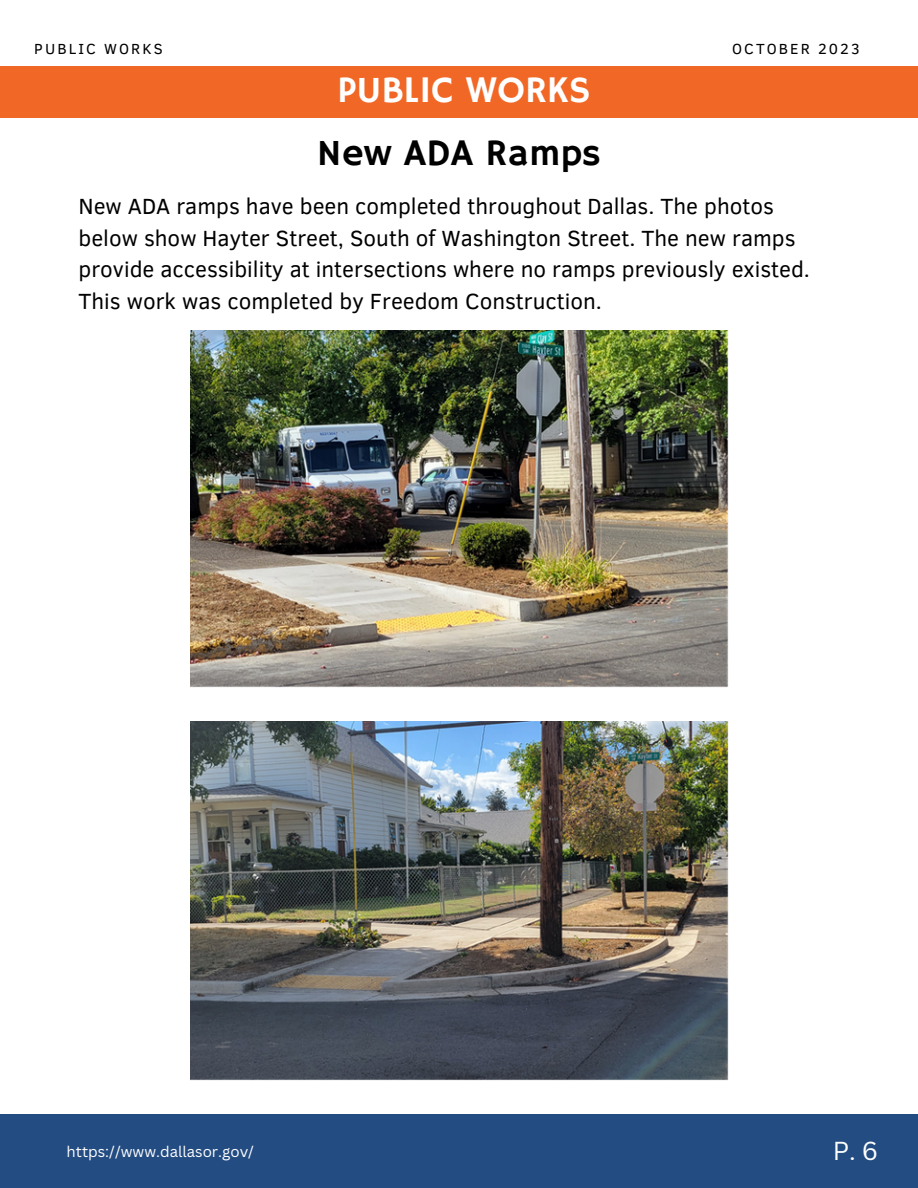
<style>
.page{position:relative;width:918px;height:1188px;background:#fff}
.page>*{position:absolute;margin:0;border:0;box-sizing:border-box;transform-origin:0 0}
.t1{font:37.5px "Hammersmith One";color:#fff}
.t2{font:37.5px "Hammersmith One";color:#000}
.t3{font:25.35px "Canva Sans";color:#fff}
.t4{font:22.5px/31.5px "Clear Sans";color:#000}
.t5{font:15px "Canva Sans";color:#fff}
.t6{font:15px "Clear Sans";letter-spacing:.14em;color:#000}
</style>
<div class="page">
<div style="left:0;top:1114px;width:918px;height:74px;background:#234c82"></div>
<div style="left:0;top:66px;width:918px;height:52px;background:#f16726"></div>
<img style="left:190px;top:722px;width:538px;height:359px">
<img style="left:190px;top:330px;width:538px;height:358px">
<p class="t6" style="left:34px;top:38px;width:130px">PUBLIC WORKS</p>
<p class="t6" style="left:732px;top:38px;width:129px">OCTOBER 2023</p>
<p class="t1" style="left:338px;top:68px;width:255px">PUBLIC WORKS</p>
<p class="t2" style="left:317px;top:131px;width:286px">New ADA Ramps</p>
<p class="t4" style="left:79px;top:190px;width:733px">New ADA ramps have been completed throughout Dallas. The photos below show Hayter Street, South of Washington Street. The new ramps provide accessibility at intersections where no ramps previously existed.<br>This work was completed by Freedom Construction.</p>
<p class="t5" style="left:67px;top:1141px;width:189px">https://www.dallasor.gov/</p>
<p class="t3" style="left:833px;top:1133px;width:47px">P. 6</p>
</div>
